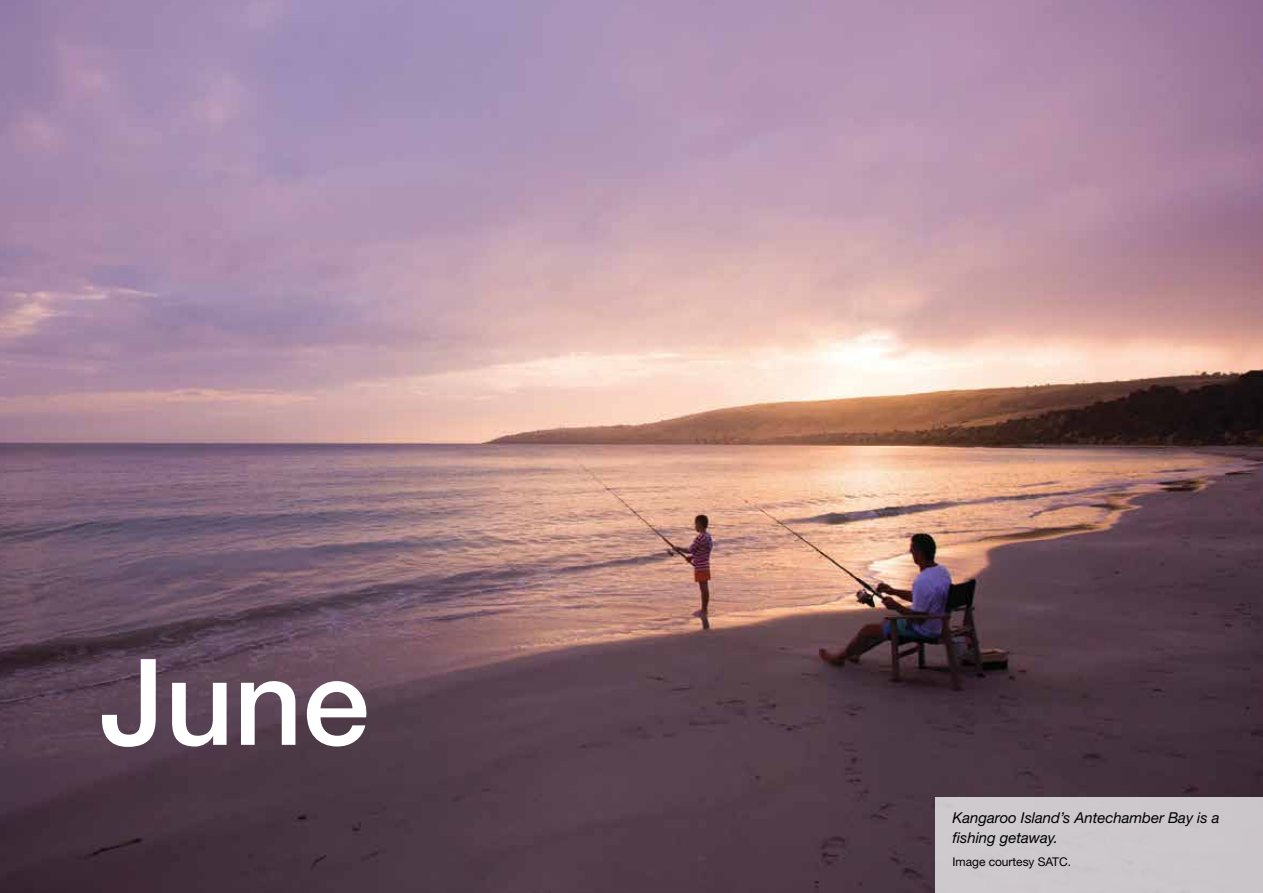
<style>
.page{position:relative;width:1263px;height:893px;background:#fff}
.page>*{position:absolute;margin:0;border:0;box-sizing:border-box;transform-origin:0 0}
.t1{font:500 120px "Helvetica Neue";color:#fff}
.t2{font:italic 15px/19.5px "Helvetica Neue";letter-spacing:-.005em;color:#000}
.t3{font:12px "Helvetica Neue";letter-spacing:-.005em;color:#000}
</style>
<div class="page">
<img style="left:0;top:0;width:1263px;height:893px">
<div style="left:935px;top:797px;width:328px;height:96px;background:#ccc7ca"></div>
<h1 class="t1" style="left:100px;top:631px;width:270px">June</h1>
<p class="t2" style="left:952px;top:808px;width:269px">Kangaroo Island’s Antechamber Bay is a fishing getaway.</p>
<p class="t3" style="left:952px;top:855px;width:120px">Image courtesy SATC.</p>
</div>
